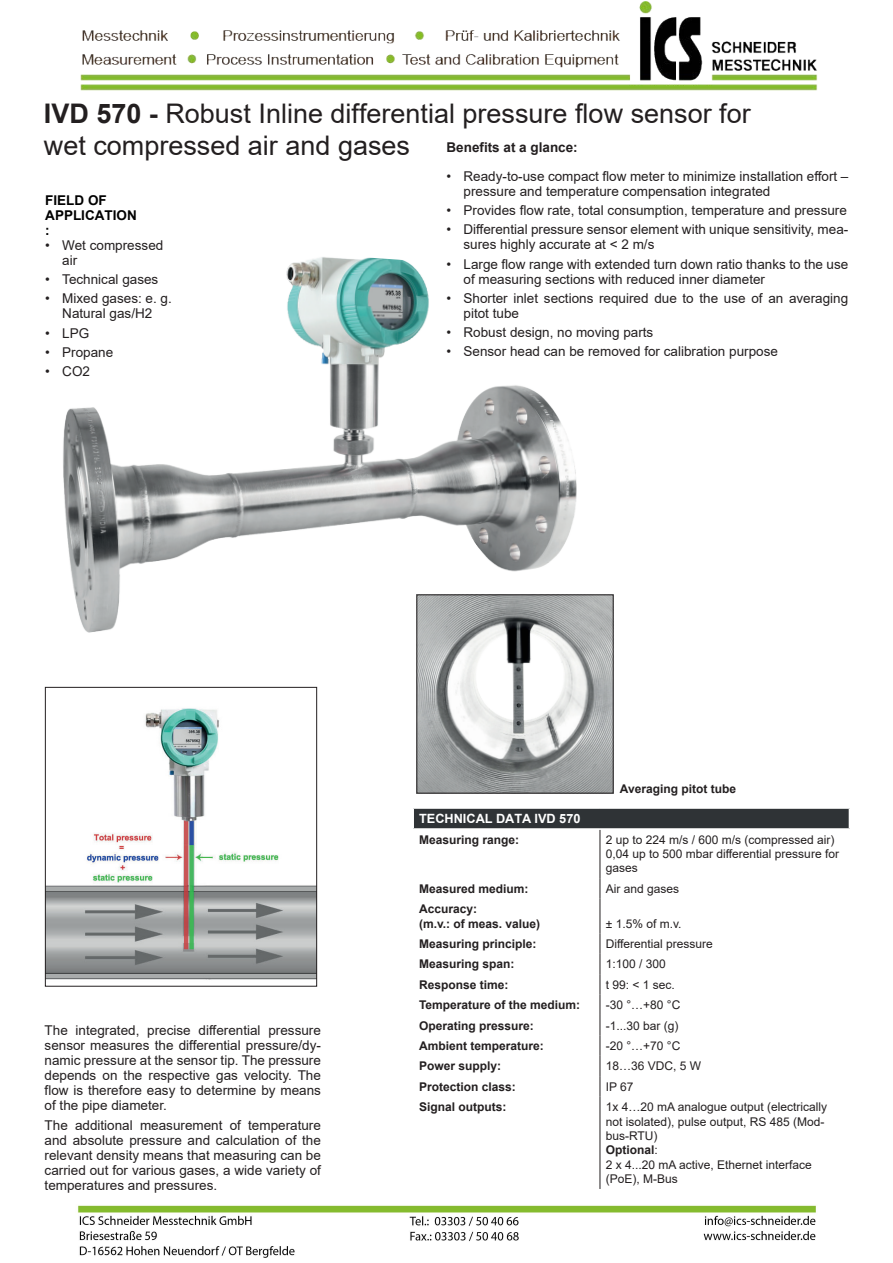
<style>
.page{position:relative;width:893px;height:1263px;background:#fff}
.page>*{position:absolute;margin:0;border:0;box-sizing:border-box;transform-origin:0 0}
.t1{font:27px/32.4px "Arial";color:#231f20}
.t2{font:13.5px/15px "Arial";color:#231f20}
.t3{font:700 13.5px/15px "Arial";color:#000}
.t4{font:700 13.5px "Arial";color:#231f20}
.t5{font:700 12.75px "Arial";color:#fff}
.t6{font:12px/14.4px "Arial";color:#231f20}
.t7{font:700 12px/14.4px "Arial";color:#231f20}
.s1{font-weight:700}
</style>
<div class="page">
<img style="left:63px;top:257px;width:546px;height:424px">
<img style="left:419px;top:597px;width:192px;height:194px">
<img style="left:47px;top:708px;width:268px;height:272px">
<div style="left:45px;top:687px;width:272px;height:299px;border:1px solid #231f20"></div>
<div style="left:413px;top:808px;width:436px;height:21px;background:#2f3336"></div>
<hr style="left:600px;top:830px;width:1px;height:48px;background:#231f20">
<svg style="left:600px;top:878px;width:1px;height:20px"></svg>
<hr style="left:600px;top:898px;width:1px;height:35px;background:#231f20">
<svg style="left:600px;top:933px;width:1px;height:163px"></svg>
<hr style="left:600px;top:1096px;width:1px;height:93px;background:#231f20">
<hr style="left:412px;top:807px;width:188px;height:2px;background:#fff">
<svg style="left:413px;top:809px;width:1px;height:19px"></svg>
<hr style="left:600px;top:807px;width:250px;height:2px;background:#fff">
<hr style="left:412px;top:828px;width:188px;height:2px;background:#fff">
<hr style="left:600px;top:828px;width:250px;height:2px;background:#fff">
<img style="left:80px;top:1px;width:738px;height:90px">
<img style="left:77px;top:1205px;width:739px;height:53px">
<h1 class="t1" style="left:44px;top:97px;width:708px"><span class="s1">IVD 570 -</span> Robust Inline differential pressure flow sensor for wet compressed air and gases</h1>
<p class="t4" style="left:446px;top:138px;width:133px">Benefits at a glance:</p>
<p class="t2" style="left:463px;top:169px;width:386px;text-indent:-17px">• Ready-to-use compact flow meter to minimize installation effort – pressure and temperature compensation integrated</p>
<p class="t2" style="left:446px;top:203px;width:402px">• Provides flow rate, total consumption, temperature and pressure</p>
<p class="t2" style="left:463px;top:222px;width:386px;text-indent:-17px">• Differential pressure sensor element with unique sensitivity, mea&shy;sures highly accurate at &lt; 2 m/s</p>
<p class="t2" style="left:463px;top:256px;width:386px;text-indent:-17px">• Large flow range with extended turn down ratio thanks to the use of measuring sections with reduced inner diameter</p>
<p class="t2" style="left:463px;top:291px;width:386px;text-indent:-17px">• Shorter inlet sections required due to the use of an averaging pitot tube</p>
<p class="t2" style="left:446px;top:325px;width:208px">• Robust design, no moving parts</p>
<p class="t2" style="left:446px;top:344px;width:333px">• Sensor head can be removed for calibration purpose</p>
<p class="t3" style="left:45px;top:193px;width:93px">FIELD OF<br>APPLICATION :</p>
<p class="t2" style="left:62px;top:238px;width:103px;text-indent:-17px">• Wet compressed air</p>
<p class="t2" style="left:45px;top:272px;width:115px">• Technical gases</p>
<p class="t2" style="left:45px;top:291px;width:128px;text-align:center">• Mixed gases: e. g.<br>Natural gas/H2</p>
<p class="t2" style="left:45px;top:325px;width:46px">• LPG</p>
<p class="t2" style="left:45px;top:345px;width:70px">• Propane</p>
<p class="t2" style="left:45px;top:364px;width:46px">• CO2</p>
<p class="t7" style="left:620px;top:782px;width:118px">Averaging pitot tube</p>
<p class="t2" style="left:45px;top:1023px;width:278px;text-align:justify">The integrated, precise differential pressure sensor measures the differential pressure/dy&shy;namic pressure at the sensor tip. The pressure depends on the respective gas velocity. The flow is therefore easy to determine by means of the pipe diameter.</p>
<p class="t2" style="left:45px;top:1117px;width:278px;text-align:justify">The additional measurement of temperature and absolute pressure and calculation of the relevant density means that measuring can be carried out for various gases, a wide variety of temperatures and pressures.</p>
<p class="t5" style="left:419px;top:810px;width:163px">TECHNICAL DATA IVD 570</p>
<p class="t7" style="left:419px;top:832px;width:102px">Measuring range:</p>
<p class="t6" style="left:606px;top:832px;width:235px">2 up to 224 m/s / 600 m/s (compressed air)<br>0,04 up to 500 mbar differential pressure for gases</p>
<p class="t7" style="left:419px;top:881px;width:111px">Measured medium:</p>
<p class="t6" style="left:606px;top:881px;width:75px">Air and gases</p>
<p class="t7" style="left:419px;top:902px;width:123px">Accuracy:<br>(m.v.: of meas. value)</p>
<p class="t6" style="left:606px;top:916px;width:77px">± 1.5% of m.v.</p>
<p class="t7" style="left:419px;top:937px;width:119px">Measuring principle:</p>
<p class="t6" style="left:606px;top:936px;width:109px">Differential pressure</p>
<p class="t7" style="left:419px;top:957px;width:97px">Measuring span:</p>
<p class="t6" style="left:606px;top:957px;width:62px">1:100 / 300</p>
<p class="t7" style="left:419px;top:977px;width:91px">Response time:</p>
<p class="t6" style="left:606px;top:977px;width:71px">t 99: &lt; 1 sec.</p>
<p class="t7" style="left:419px;top:998px;width:163px">Temperature of the medium:</p>
<p class="t6" style="left:606px;top:998px;width:76px">-30 °…+80 °C</p>
<p class="t7" style="left:419px;top:1018px;width:116px">Operating pressure:</p>
<p class="t6" style="left:606px;top:1018px;width:74px">-1...30 bar (g)</p>
<p class="t7" style="left:419px;top:1039px;width:126px">Ambient temperature:</p>
<p class="t6" style="left:606px;top:1038px;width:76px">-20 °…+70 °C</p>
<p class="t7" style="left:419px;top:1059px;width:84px">Power supply:</p>
<p class="t6" style="left:606px;top:1059px;width:97px">18…36 VDC, 5 W</p>
<p class="t7" style="left:419px;top:1079px;width:98px">Protection class:</p>
<p class="t6" style="left:606px;top:1079px;width:29px">IP 67</p>
<p class="t7" style="left:419px;top:1100px;width:89px">Signal outputs:</p>
<p class="t6" style="left:606px;top:1100px;width:223px">1x 4…20 mA analogue output (electrically not isolated), pulse output, RS 485 (Mod&shy;bus-RTU)<br><span class="s1">Optional</span>:<br>2 x 4...20 mA active, Ethernet interface (PoE), M-Bus</p>
</div>
